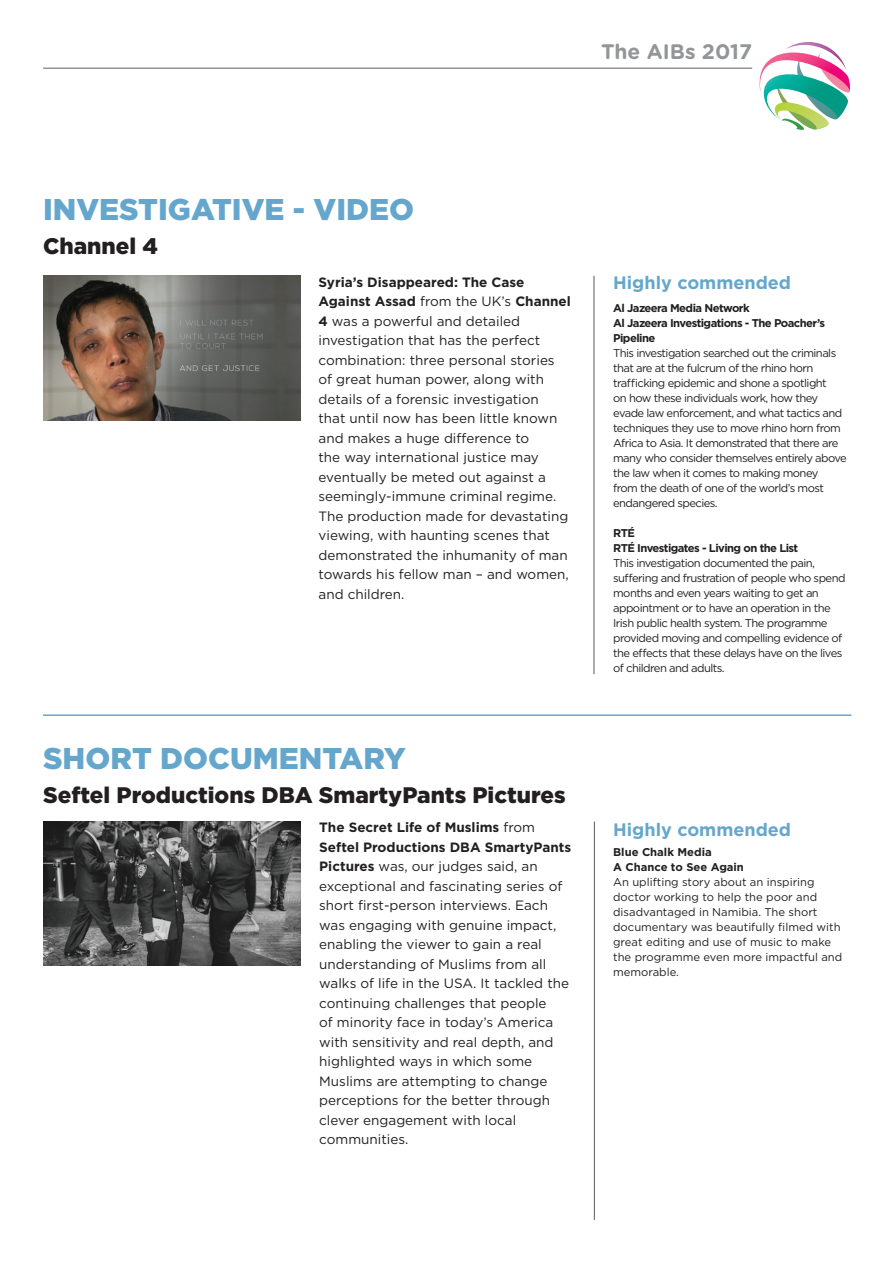
<style>
.page{position:relative;width:894px;height:1263px;background:#fff}
.page>*{position:absolute;margin:0;border:0;box-sizing:border-box;transform-origin:0 0}
.t1{font:900 30px "Gotham";color:#65a7cc}
.t2{font:900 22.5px "Gotham";color:#231f20}
.t3{font:700 21px "Gotham Rounded";color:#939598}
.t4{font:700 18px "Gotham";color:#65a7cc}
.t5{font:13.5px/19.5px "Gotham";color:#231f20}
.t6{font:11.25px/15px "Gotham";letter-spacing:-.05em;color:#231f20}
.t7{font:11.25px/15px "Gotham";color:#231f20}
.t8{font:700 11.25px/15px "Gotham";letter-spacing:-.05em;color:#231f20}
.t9{font:700 11.25px/15px "Gotham";color:#231f20}
.s1{font-family:"Gotham"}
.s2{font-weight:700}
</style>
<div class="page">
<hr style="left:43px;top:67px;width:709px;height:2px;background:#939598">
<svg style="left:759px;top:42px;width:90px;height:88px"></svg>
<img style="left:43px;top:276px;width:257px;height:145px">
<img style="left:43px;top:821px;width:257px;height:145px">
<hr style="left:593px;top:276px;width:1px;height:398px;background:#57585a">
<hr style="left:594px;top:821px;width:1px;height:399px;background:#57585a">
<hr style="left:43px;top:714px;width:808px;height:2px;background:#65a7cc">
<h3 class="t3" style="left:601px;top:36px;width:153px">The AIBs <span class="s1">2017</span></h3>
<h1 class="t1" style="left:43px;top:189px;width:372px">INVESTIGATIVE - VIDEO</h1>
<h2 class="t2" style="left:43px;top:230px;width:116px">Channel 4</h2>
<p class="t5" style="left:318px;top:272px;width:254px"><span class="s2">Syria’s Disappeared: The Case<br>Against Assad</span> from the UK’s <span class="s2">Channel<br>4</span> was a powerful and detailed investigation that has the perfect combination: three personal stories of great human power, along with details of a forensic investigation<br>that until now has been little known and makes a huge difference to<br>the way international justice may eventually be meted out against a seemingly-immune criminal regime.<br>The production made for devastating viewing, with haunting scenes that demonstrated the inhumanity of man towards his fellow man – and women, and children.</p>
<h1 class="t1" style="left:43px;top:738px;width:364px">SHORT DOCUMENTARY</h1>
<h2 class="t2" style="left:43px;top:779px;width:524px">Seftel Productions DBA SmartyPants Pictures</h2>
<p class="t5" style="left:319px;top:817px;width:253px"><span class="s2">The Secret Life of Muslims</span> from <span class="s2">Seftel Productions DBA SmartyPants Pictures</span> was, our judges said, an exceptional and fascinating series of short first-person interviews. Each was engaging with genuine impact, enabling the viewer to gain a real understanding of Muslims from all walks of life in the USA. It tackled the continuing challenges that people<br>of minority face in today’s America with sensitivity and real depth, and highlighted ways in which some Muslims are attempting to change perceptions for the better through clever engagement with local communities.</p>
<h3 class="t4" style="left:613px;top:271px;width:179px">Highly commended</h3>
<p class="t8" style="left:613px;top:300px;width:214px">Al Jazeera Media Network<br>Al Jazeera Investigations - The Poacher’s<br>Pipeline</p>
<p class="t6" style="left:613px;top:345px;width:235px">This investigation searched out the criminals that are at the fulcrum of the rhino horn trafficking epidemic and shone a spotlight<br>on how these individuals work, how they evade law enforcement, and what tactics and techniques they use to move rhino horn from Africa to Asia. It demonstrated that there are many who consider themselves entirely above the law when it comes to making money<br>from the death of one of the world’s most endangered species.</p>
<p class="t8" style="left:613px;top:525px;width:186px">RTÉ<br>RTÉ Investigates - Living on the List</p>
<p class="t6" style="left:613px;top:555px;width:234px">This investigation documented the pain, suffering and frustration of people who spend months and even years waiting to get an appointment or to have an operation in the Irish public health system. The programme provided moving and compelling evidence of the effects that these delays have on the lives of children and adults.</p>
<h3 class="t4" style="left:613px;top:818px;width:179px">Highly commended</h3>
<p class="t9" style="left:613px;top:845px;width:132px">Blue Chalk Media<br>A Chance to See Again</p>
<p class="t7" style="left:613px;top:874px;width:231px">An uplifting story about an inspiring doctor working to help the poor and disadvantaged in Namibia. The short documentary was beautifully filmed with great editing and use of music to make the programme even more impactful and memorable.</p>
</div>
